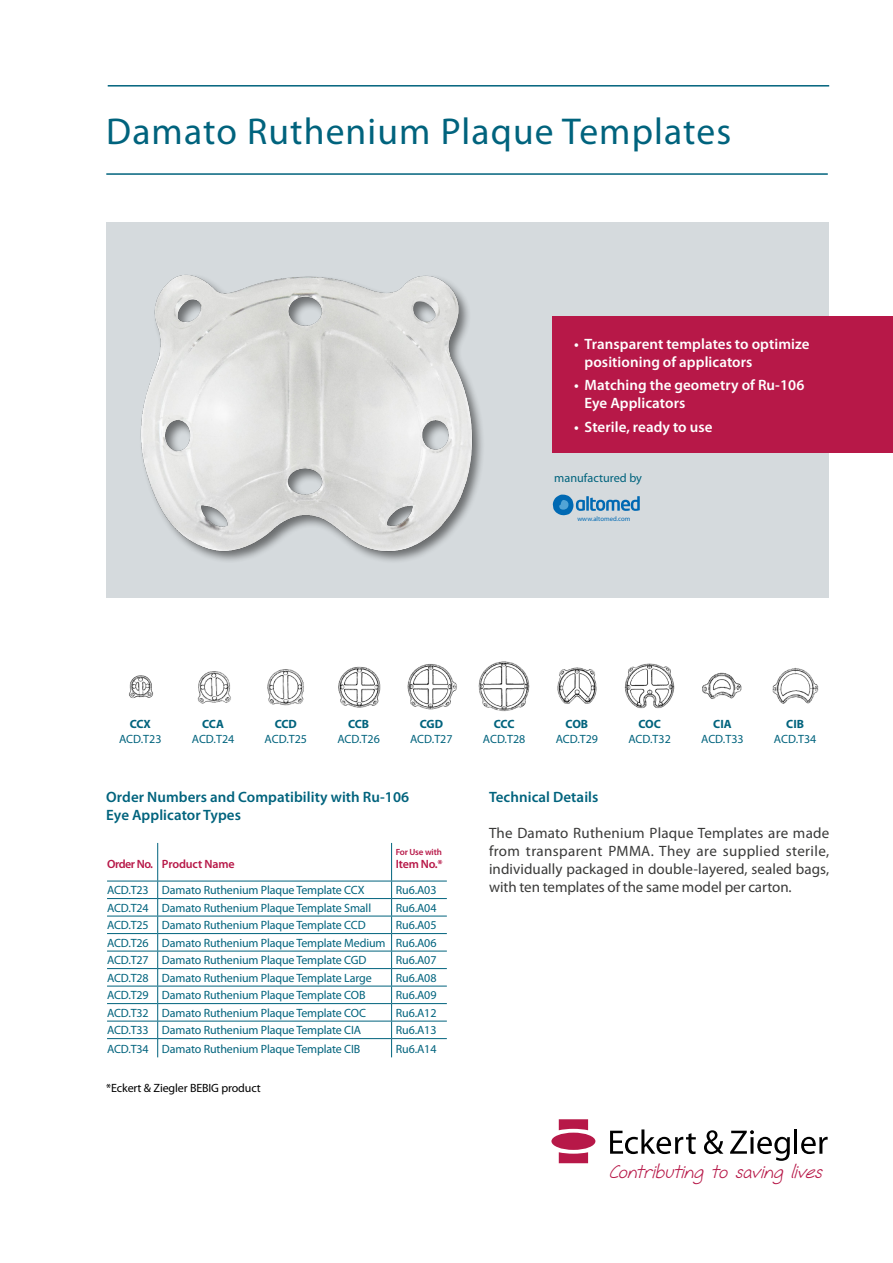
<style>
.page{position:relative;width:893px;height:1263px;background:#fff}
.page>*{position:absolute;margin:0;border:0;box-sizing:border-box;transform-origin:0 0}
.t1{font:37.5px "Myriad Pro";letter-spacing:.03em;color:#00637d}
.t2{font:italic 16.8px "Fh Hyperbole";letter-spacing:.005em;color:#b71848}
.t3{font:15px/18px "Myriad Pro";letter-spacing:-.005em;color:#3a3a39;text-align:justify}
.t4{font:600 15px/18px "Myriad Pro";letter-spacing:.005em;color:#fff}
.t5{font:600 15px/18px "Myriad Pro";letter-spacing:.005em;color:#00637d}
.t6{font:12.3px "Myriad Pro";color:#00637d}
.t7{font:12px/17.5px "Myriad Pro";letter-spacing:-.01em;color:#00637d;text-align:justify}
.t8{font:700 12px "Myriad Pro";color:#00637d}
.t9{font:12px "Myriad Pro";letter-spacing:-.01em;color:#000}
.t10{font:600 12px "Myriad Pro";letter-spacing:-.02em;color:#b71848}
.t11{font:600 9px "Myriad Pro";letter-spacing:-.02em;color:#b71848}
.t12{font:6.75px "Myriad Pro";color:#0069b3}
</style>
<div class="page">
<svg style="left:610px;top:1129px;width:86px;height:25px"></svg>
<svg style="left:704px;top:1130px;width:19px;height:24px"></svg>
<svg style="left:730px;top:1130px;width:60px;height:31px"></svg>
<hr style="left:794px;top:1129px;width:3px;height:25px;background:#000">
<svg style="left:801px;top:1137px;width:27px;height:17px"></svg>
<div style="left:551px;top:1132px;width:44px;height:18px;background:#b71848;border-radius:50%"></div>
<svg style="left:559px;top:1152px;width:29px;height:11px"></svg>
<svg style="left:559px;top:1119px;width:29px;height:11px"></svg>
<div style="left:106px;top:223px;width:723px;height:375px;background:#d5dadd"></div>
<img style="left:140px;top:274px;width:426px;height:287px">
<hr style="left:106px;top:173px;width:722px;height:2px;background:#00637d">
<hr style="left:108px;top:85px;width:721px;height:2px;background:#00637d">
<div style="left:553px;top:316px;width:340px;height:137px;background:#b71848"></div>
<hr style="left:157px;top:843px;width:1px;height:38px;background:#00637d">
<hr style="left:391px;top:843px;width:1px;height:38px;background:#00637d">
<hr style="left:107px;top:881px;width:51px;height:1px;background:#00637d">
<hr style="left:158px;top:881px;width:234px;height:1px;background:#00637d">
<hr style="left:392px;top:881px;width:55px;height:1px;background:#00637d">
<hr style="left:107px;top:898px;width:51px;height:1px;background:#00637d">
<hr style="left:158px;top:898px;width:234px;height:1px;background:#00637d">
<hr style="left:392px;top:898px;width:55px;height:1px;background:#00637d">
<hr style="left:107px;top:916px;width:51px;height:1px;background:#00637d">
<hr style="left:158px;top:916px;width:234px;height:1px;background:#00637d">
<hr style="left:392px;top:916px;width:55px;height:1px;background:#00637d">
<hr style="left:107px;top:933px;width:51px;height:1px;background:#00637d">
<hr style="left:158px;top:933px;width:234px;height:1px;background:#00637d">
<hr style="left:392px;top:933px;width:55px;height:1px;background:#00637d">
<hr style="left:107px;top:951px;width:51px;height:1px;background:#00637d">
<hr style="left:158px;top:951px;width:234px;height:1px;background:#00637d">
<hr style="left:392px;top:951px;width:55px;height:1px;background:#00637d">
<hr style="left:107px;top:968px;width:51px;height:1px;background:#00637d">
<hr style="left:158px;top:968px;width:234px;height:1px;background:#00637d">
<hr style="left:392px;top:968px;width:55px;height:1px;background:#00637d">
<hr style="left:107px;top:986px;width:51px;height:1px;background:#00637d">
<hr style="left:158px;top:986px;width:234px;height:1px;background:#00637d">
<hr style="left:392px;top:986px;width:55px;height:1px;background:#00637d">
<hr style="left:107px;top:1003px;width:51px;height:1px;background:#00637d">
<hr style="left:158px;top:1003px;width:234px;height:1px;background:#00637d">
<hr style="left:392px;top:1003px;width:55px;height:1px;background:#00637d">
<hr style="left:107px;top:1021px;width:51px;height:1px;background:#00637d">
<hr style="left:158px;top:1021px;width:234px;height:1px;background:#00637d">
<hr style="left:392px;top:1021px;width:55px;height:1px;background:#00637d">
<hr style="left:107px;top:1038px;width:51px;height:1px;background:#00637d">
<hr style="left:158px;top:1038px;width:234px;height:1px;background:#00637d">
<svg style="left:157px;top:881px;width:1px;height:176px"></svg>
<hr style="left:392px;top:1038px;width:55px;height:1px;background:#00637d">
<svg style="left:391px;top:881px;width:1px;height:176px"></svg>
<img style="left:129px;top:675px;width:25px;height:24px">
<img style="left:197px;top:671px;width:34px;height:33px">
<img style="left:407px;top:664px;width:50px;height:46px">
<img style="left:338px;top:666px;width:43px;height:42px">
<img style="left:267px;top:669px;width:37px;height:37px">
<img style="left:624px;top:663px;width:51px;height:46px">
<img style="left:557px;top:667px;width:40px;height:37px">
<img style="left:478px;top:661px;width:52px;height:51px">
<img style="left:702px;top:672px;width:40px;height:27px">
<img style="left:772px;top:667px;width:47px;height:37px">
<svg style="left:553px;top:495px;width:87px;height:20px"></svg>
<h1 class="t1" style="left:106px;top:111px;width:626px">Damato Ruthenium Plaque Templates</h1>
<p class="t4" style="left:585px;top:335px;width:227px;text-indent:-10px">• Transparent templates to optimize positioning of applicators</p>
<p class="t4" style="left:585px;top:376px;width:221px;text-indent:-10px">• Matching the geometry of Ru-106<br>Eye Applicators</p>
<p class="t4" style="left:574px;top:418px;width:140px">• Sterile, ready to use</p>
<p class="t6" style="left:554px;top:471px;width:89px">manufactured by</p>
<p class="t12" style="left:577px;top:515px;width:54px">www.altomed.com</p>
<p class="t8" style="left:130px;top:716px;width:23px">CCX</p>
<p class="t7" style="left:119px;top:730px;width:44px">ACD.T23</p>
<p class="t8" style="left:202px;top:716px;width:23px">CCA</p>
<p class="t7" style="left:192px;top:730px;width:44px">ACD.T24</p>
<p class="t8" style="left:275px;top:716px;width:24px">CCD</p>
<p class="t7" style="left:265px;top:730px;width:44px">ACD.T25</p>
<p class="t8" style="left:348px;top:716px;width:23px">CCB</p>
<p class="t7" style="left:337px;top:730px;width:44px">ACD.T26</p>
<p class="t8" style="left:420px;top:716px;width:25px">CGD</p>
<p class="t7" style="left:410px;top:730px;width:44px">ACD.T27</p>
<p class="t5" style="left:106px;top:788px;width:304px">Order Numbers and Compatibility with Ru-106<br>Eye Applicator Types</p>
<p class="t10" style="left:107px;top:858px;width:129px">Order No. Product Name</p>
<p class="t11" style="left:396px;top:847px;width:48px">For Use with</p>
<p class="t10" style="left:396px;top:858px;width:48px">Item No.*</p>
<p class="t7" style="left:107px;top:882px;width:259px">ACD.T23 Damato Ruthenium Plaque Template CCX</p>
<p class="t7" style="left:396px;top:882px;width:42px">Ru6.A03</p>
<p class="t7" style="left:107px;top:899px;width:266px">ACD.T24 Damato Ruthenium Plaque Template Small</p>
<p class="t7" style="left:396px;top:899px;width:42px">Ru6.A04</p>
<p class="t7" style="left:107px;top:917px;width:260px">ACD.T25 Damato Ruthenium Plaque Template CCD</p>
<p class="t7" style="left:107px;top:917px;width:331px;text-indent:289px">Ru6.A05<br>ACD.T26 Damato Ruthenium Plaque Template Medium Ru6.A06<br>ACD.T27 Damato Ruthenium Plaque Template CGD</p>
<p class="t7" style="left:396px;top:952px;width:42px">Ru6.A07</p>
<p class="t7" style="left:107px;top:969px;width:266px">ACD.T28 Damato Ruthenium Plaque Template Large</p>
<p class="t7" style="left:396px;top:969px;width:42px">Ru6.A08</p>
<p class="t7" style="left:107px;top:987px;width:260px">ACD.T29 Damato Ruthenium Plaque Template COB</p>
<p class="t7" style="left:396px;top:987px;width:42px">Ru6.A09</p>
<p class="t7" style="left:107px;top:1004px;width:260px">ACD.T32 Damato Ruthenium Plaque Template COC</p>
<p class="t7" style="left:396px;top:1004px;width:42px">Ru6.A12</p>
<p class="t7" style="left:107px;top:1022px;width:256px">ACD.T33 Damato Ruthenium Plaque Template CIA</p>
<p class="t7" style="left:396px;top:1022px;width:42px">Ru6.A13</p>
<p class="t7" style="left:107px;top:1040px;width:255px">ACD.T34 Damato Ruthenium Plaque Template CIB</p>
<p class="t7" style="left:396px;top:1040px;width:42px">Ru6.A14</p>
<p class="t9" style="left:106px;top:1081px;width:156px">*Eckert &amp; Ziegler BEBIG product</p>
<p class="t8" style="left:494px;top:716px;width:22px">CCC</p>
<p class="t7" style="left:483px;top:730px;width:44px">ACD.T28</p>
<p class="t8" style="left:566px;top:716px;width:24px">COB</p>
<p class="t7" style="left:556px;top:730px;width:44px">ACD.T29</p>
<p class="t8" style="left:638px;top:716px;width:24px">COC</p>
<p class="t7" style="left:628px;top:730px;width:44px">ACD.T32</p>
<p class="t8" style="left:713px;top:716px;width:20px">CIA</p>
<p class="t7" style="left:701px;top:730px;width:44px">ACD.T33</p>
<p class="t8" style="left:786px;top:716px;width:19px">CIB</p>
<p class="t7" style="left:774px;top:730px;width:44px">ACD.T34</p>
<p class="t5" style="left:489px;top:788px;width:111px">Technical Details</p>
<p class="t3" style="left:489px;top:825px;width:342px">The Damato Ruthenium Plaque Templates are made from transparent PMMA. They are supplied sterile, individually packaged in double-layered, sealed bags, with ten templates of the same model per carton.</p>
<h2 class="t2" style="left:609px;top:1161px;width:214px">Contributing to saving lives</h2>
</div>
